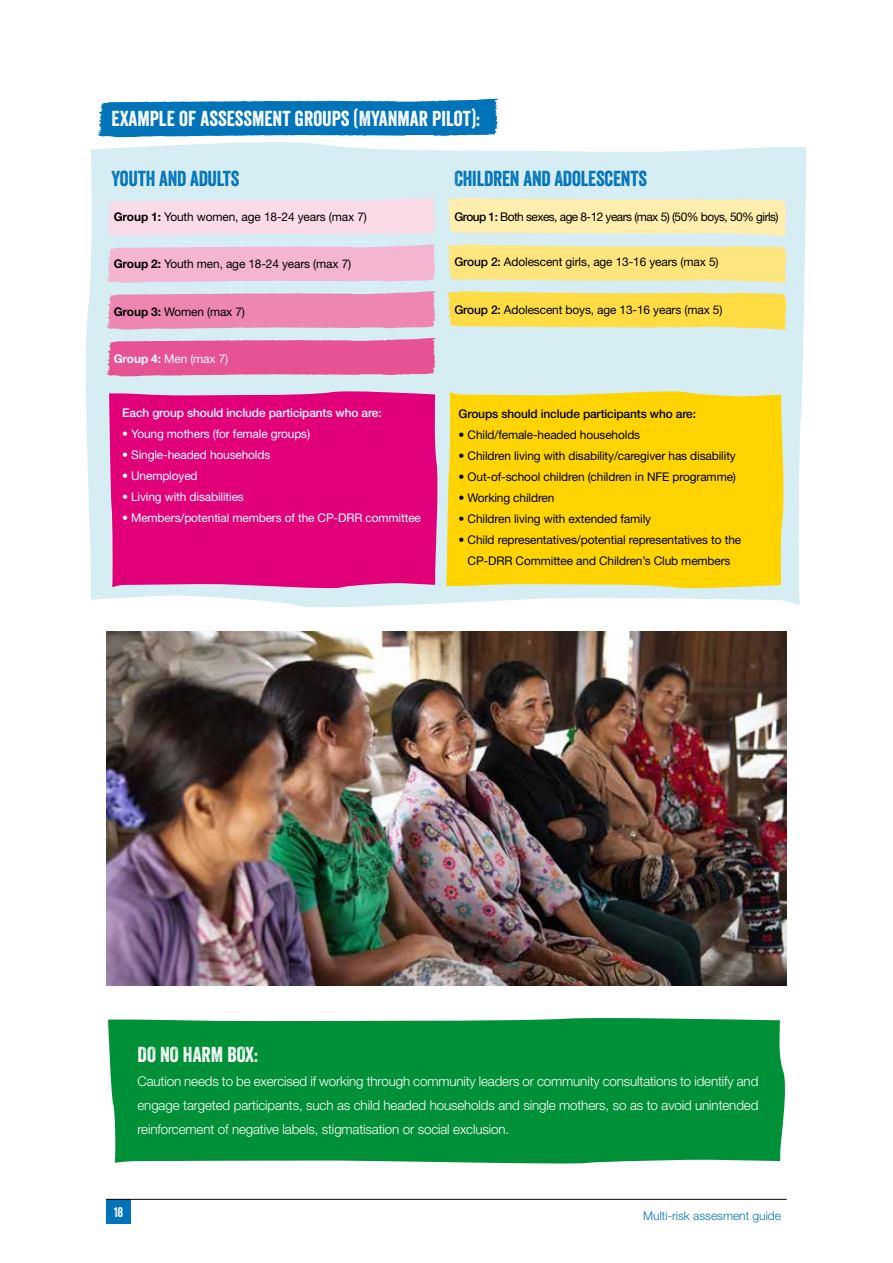
<style>
.page{position:relative;width:893px;height:1263px;background:#fff}
.page>*{position:absolute;margin:0;border:0;box-sizing:border-box;transform-origin:0 0}
.t1{font:21px "Veneer";color:#fff}
.t2{font:21px "Veneer";letter-spacing:-.01em;color:#0073b9}
.t3{font:300 13.5px/24px "Helvetica Neue LT Std";letter-spacing:-.01em;color:#fff;text-align:justify}
.t4{font:13.5px "Veneer";color:#fff}
.t5{font:12px/21px "Helvetica Neue LT Std";letter-spacing:-.01em;color:#000;text-align:center}
.t6{font:12px "Helvetica Neue LT Std";letter-spacing:-.01em;color:#fff}
.t7{font:12px "Helvetica Neue LT Std";letter-spacing:-.045em;color:#000}
.t8{font:500 12px "Helvetica Neue LT Std";letter-spacing:-.01em;color:#fff}
.t9{font:500 12px "Helvetica Neue LT Std";letter-spacing:-.01em;color:#000}
.t10{font:300 12px "Helvetica Neue LT Std";color:#0073b9}
.s1{font-weight:700}
.s2{font-weight:500}
</style>
<div class="page">
<div style="left:106px;top:1199px;width:25px;height:25px;background:#0073b9"></div>
<hr style="left:106px;top:1199px;width:681px;height:1px;background:#000">
<svg style="left:86px;top:142px;width:720px;height:466px;background:#d9eff4"></svg>
<svg style="left:97px;top:99px;width:402px;height:38px;background:#1c82c0"></svg>
<div style="left:108px;top:1018px;width:677px;height:146px;background:#009037"></div>
<svg style="left:106px;top:198px;width:331px;height:38px;background:#f5ddea"></svg>
<svg style="left:106px;top:244px;width:331px;height:39px;background:#efbcd4"></svg>
<svg style="left:106px;top:291px;width:331px;height:39px;background:#e994ba"></svg>
<svg style="left:106px;top:338px;width:331px;height:38px;background:#e4639e"></svg>
<svg style="left:446px;top:198px;width:342px;height:38px;background:#faedb5"></svg>
<svg style="left:446px;top:244px;width:342px;height:39px;background:#f9e68c"></svg>
<svg style="left:446px;top:291px;width:342px;height:39px;background:#f9de5b"></svg>
<div style="left:109px;top:390px;width:330px;height:200px;background:#e2007a"></div>
<div style="left:446px;top:390px;width:339px;height:200px;background:#ffd400"></div>
<img style="left:106px;top:631px;width:681px;height:354px">
<h1 class="t1" style="left:112px;top:106px;width:370px">EXAMPLE OF ASSESSMENT GROUPS (MYANMAR PILOT):</h1>
<h1 class="t2" style="left:112px;top:165px;width:129px">YOUTH AND ADULTS</h1>
<h1 class="t2" style="left:454px;top:165px;width:194px">CHILDREN AND ADOLESCENTS</h1>
<p class="t5" style="left:114px;top:206px;width:255px"><span class="s1">Group 1:</span> Youth women, age 18-24 years (max 7)</p>
<p class="t5" style="left:114px;top:253px;width:239px"><span class="s1">Group 2:</span> Youth men, age 18-24 years (max 7)</p>
<p class="t5" style="left:114px;top:301px;width:133px"><span class="s1">Group 3:</span> Women (max 7)</p>
<p class="t6" style="left:114px;top:351px;width:116px"><span class="s1">Group 4:</span> Men (max 7)</p>
<p class="t8" style="left:122px;top:405px;width:261px">Each group should include participants who are:</p>
<p class="t6" style="left:122px;top:426px;width:190px">• Young mothers (for female groups)</p>
<p class="t6" style="left:122px;top:447px;width:150px">• Single-headed households</p>
<p class="t6" style="left:122px;top:468px;width:77px">• Unemployed</p>
<p class="t6" style="left:122px;top:489px;width:123px">• Living with disabilities</p>
<p class="t6" style="left:122px;top:510px;width:300px">• Members/potential members of the CP-DRR committee</p>
<p class="t7" style="left:454px;top:210px;width:326px"><span class="s2">Group 1:</span> Both sexes, age 8-12 years (max 5) (50% boys, 50% girls)</p>
<p class="t5" style="left:454px;top:251px;width:266px"><span class="s2">Group 2:</span> Adolescent girls, age 13-16 years (max 5)</p>
<p class="t5" style="left:454px;top:299px;width:270px"><span class="s2">Group 2:</span> Adolescent boys, age 13-16 years (max 5)</p>
<p class="t9" style="left:459px;top:406px;width:239px">Groups should include participants who are:</p>
<p class="t5" style="left:459px;top:424px;width:183px">• Child/female-headed households</p>
<p class="t5" style="left:459px;top:445px;width:279px">• Children living with disability/caregiver has disability</p>
<p class="t5" style="left:459px;top:466px;width:279px">• Out-of-school children (children in NFE programme)</p>
<p class="t5" style="left:459px;top:487px;width:97px">• Working children</p>
<p class="t5" style="left:459px;top:508px;width:194px">• Children living with extended family</p>
<p class="t5" style="left:459px;top:529px;width:284px">• Child representatives/potential representatives to the<br>CP-DRR Committee and Children’s Club members</p>
<h1 class="t1" style="left:137px;top:1042px;width:122px">DO NO HARM BOX:</h1>
<p class="t3" style="left:137px;top:1069px;width:622px">Caution needs to be exercised if working through community leaders or community consultations to identify and engage targeted participants, such as child headed households and single mothers, so as to avoid unintended reinforcement of negative labels, stigmatisation or social exclusion.</p>
<p class="t4" style="left:114px;top:1203px;width:10px">18</p>
<p class="t10" style="left:643px;top:1209px;width:139px">Multi-risk assesment guide</p>
</div>
